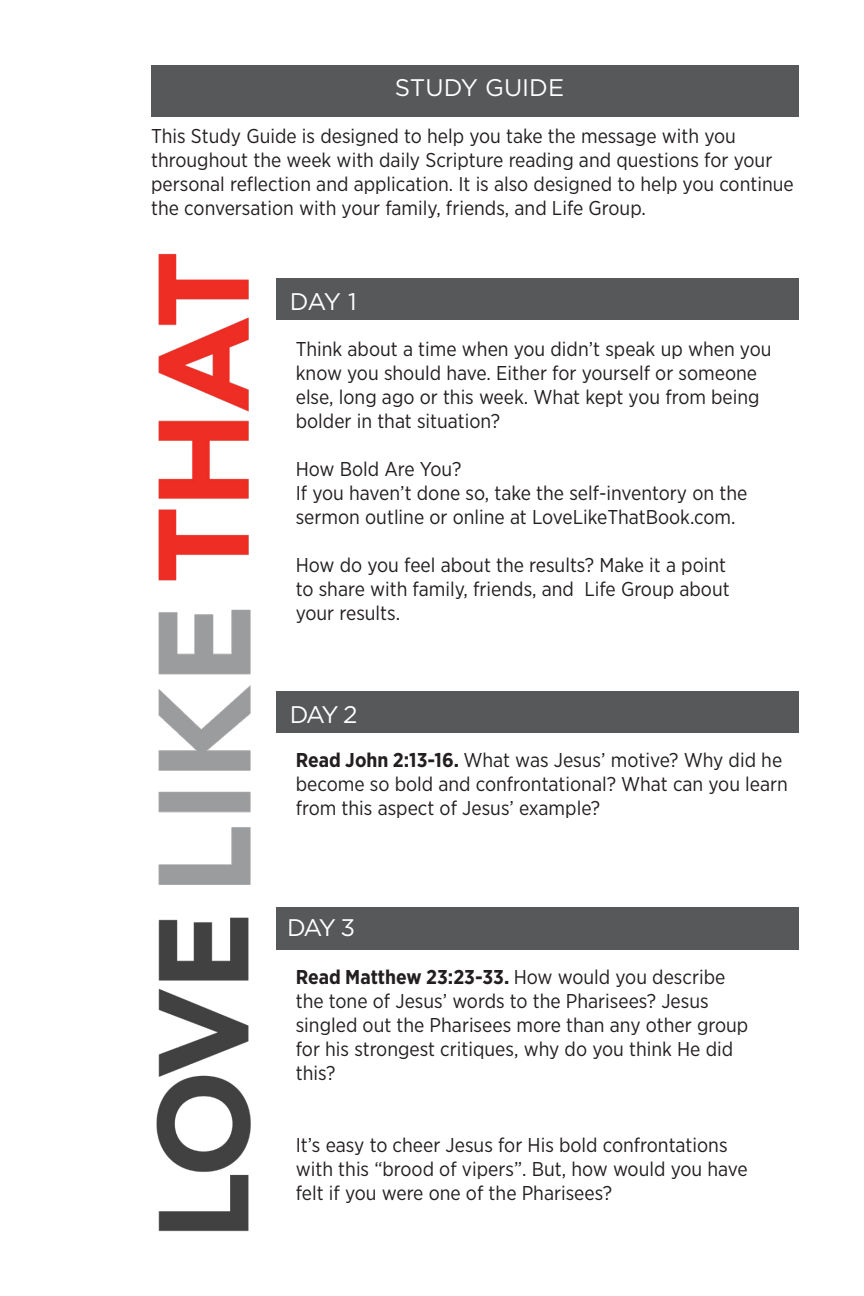
<style>
.page{position:relative;width:864px;height:1296px;background:#fff}
.page>*{position:absolute;margin:0;border:0;box-sizing:border-box;transform-origin:0 0}
.Body{font:24px "Gotham";letter-spacing:-.03em;color:#fff}
.Body-2{font:24px "Gotham";color:#fff}
.Body-3{font:20px/24px "Gotham Narrow";color:#231f20}
.s1{font-weight:700}
</style>
<div class="page">
<div style="left:276px;top:278px;width:523px;height:42px;background:#57585a"></div>
<div style="left:276px;top:692px;width:523px;height:41px;background:#57585a"></div>
<img style="left:156px;top:253px;width:95px;height:979px">
<div style="left:151px;top:65px;width:648px;height:52px;background:#57585a"></div>
<div style="left:276px;top:907px;width:523px;height:43px;background:#57585a"></div>
<p class="Body-2" style="left:395px;top:72px;width:171px">STUDY GUIDE</p>
<p class="Body-3" style="left:151px;top:123px;width:644px">This Study Guide is designed to help you take the message with you throughout the week with daily Scripture reading and questions for your personal reflection and application. It is also designed to help you continue the conversation with your family, friends, and Life Group.</p>
<p class="Body" style="left:290px;top:286px;width:68px">DAY 1</p>
<p class="Body-3" style="left:296px;top:337px;width:477px">Think about a time when you didn’t speak up when you know you should have. Either for yourself or someone else, long ago or this week. What kept you from being bolder in that situation?</p>
<p class="Body-3" style="left:296px;top:457px;width:167px">How Bold Are You?</p>
<p class="Body-3" style="left:296px;top:481px;width:453px">If you haven’t done so, take the self-inventory on the sermon outline or online at LoveLikeThatBook.com.</p>
<p class="Body-3" style="left:296px;top:553px;width:435px">How do you feel about the results? Make it a point to share with family, friends, and Life Group about your results.</p>
<p class="Body" style="left:290px;top:699px;width:69px">DAY 2</p>
<p class="Body-3" style="left:296px;top:748px;width:494px"><span class="s1">Read John 2:13-16.</span> What was Jesus’ motive? Why did he become so bold and confrontational? What can you learn from this aspect of Jesus’ example?</p>
<p class="Body" style="left:287px;top:912px;width:70px">DAY 3</p>
<p class="Body-3" style="left:296px;top:965px;width:454px"><span class="s1">Read Matthew 23:23-33.</span> How would you describe the tone of Jesus’ words to the Pharisees? Jesus singled out the Pharisees more than any other group for his strongest critiques, why do you think He did this?</p>
<p class="Body-3" style="left:296px;top:1133px;width:454px">It’s easy to cheer Jesus for His bold confrontations with this “brood of vipers”. But, how would you have felt if you were one of the Pharisees?</p>
</div>
